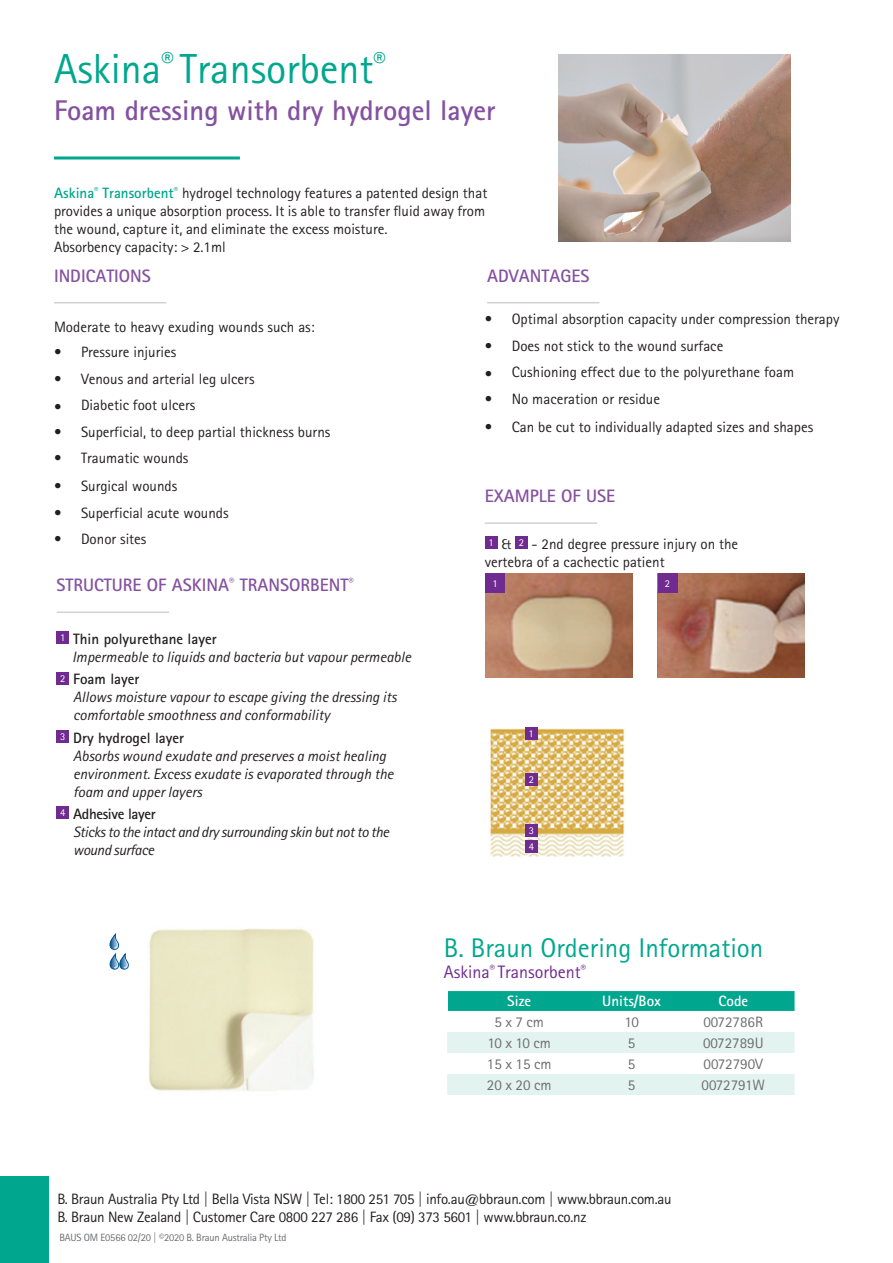
<style>
.page{position:relative;width:893px;height:1263px;background:#fff}
.page>*{position:absolute;margin:0;border:0;box-sizing:border-box;transform-origin:0 0}
.TITRE_niv_1_BLEU{font:42px "Rotis Sans Serif Pro";color:#00a78e}
.TITRE_niv_1_BLEU-2{font:700 28.5px "Rotis Sans Serif Pro";color:#8451a0}
.TITRE_niv_1_BLEU-3{font:27px "Rotis Sans Serif Pro";color:#00a78e}
.Titre_Rubrique{font:700 18px "Rotis Sans Serif Pro";color:#8451a0}
.TITRE_niv_1_BLEU-4{font:18px "Rotis Sans Serif Pro";color:#702b91}
.Texte_description{font:15px/18px "Rotis Sans Serif Pro";color:#231f20}
.txt_courant{font:italic 15px/18px "Rotis Sans Serif Pro";color:#231f20}
.Légende{font:15px "Rotis Sans Serif Pro";letter-spacing:-.02em;color:#231f20}
.txt_courant-2{font:15px/18px "Rotis Sans Serif Pro";color:#231f20}
.txt_courant-3{font:italic 15px/18px "Rotis Sans Serif Pro";letter-spacing:-.025em;color:#231f20}
.TABLEAU_texte{font:15px "Rotis Sans Serif Pro";color:#6c6d70}
.TABLEAU_titre{font:700 15px "Rotis Sans Serif Pro";color:#fff}
.Légende-2{font:10.5px "Rotis Sans Serif Pro";letter-spacing:-.02em;color:#6c6d70}
.Légende-3{font:10.5px "Rotis Sans Serif Pro";color:#fff}
.s1{font-weight:700;color:#00a78e}
.s2{font-weight:700;font-style:normal}
</style>
<div class="page">
<img style="left:658px;top:574px;width:146px;height:104px">
<hr style="left:54px;top:302px;width:112px;height:1px;background:#d1d2d4">
<hr style="left:487px;top:302px;width:112px;height:1px;background:#d1d2d4">
<hr style="left:485px;top:522px;width:112px;height:2px;background:#d1d2d4">
<img style="left:485px;top:574px;width:147px;height:104px">
<div style="left:485px;top:536px;width:12px;height:13px;background:#702b91"></div>
<div style="left:515px;top:536px;width:13px;height:13px;background:#702b91"></div>
<div style="left:658px;top:574px;width:19px;height:19px;background:#702b91"></div>
<div style="left:485px;top:574px;width:20px;height:19px;background:#702b91"></div>
<hr style="left:57px;top:611px;width:112px;height:2px;background:#d1d2d4">
<img style="left:490px;top:728px;width:135px;height:129px">
<div style="left:525px;top:727px;width:12px;height:13px;background:#702b91"></div>
<div style="left:525px;top:773px;width:13px;height:13px;background:#702b91"></div>
<div style="left:525px;top:824px;width:13px;height:13px;background:#702b91"></div>
<div style="left:525px;top:840px;width:13px;height:13px;background:#702b91"></div>
<div style="left:56px;top:631px;width:13px;height:13px;background:#702b91"></div>
<div style="left:56px;top:672px;width:13px;height:12px;background:#702b91"></div>
<div style="left:56px;top:730px;width:13px;height:13px;background:#702b91"></div>
<div style="left:56px;top:806px;width:13px;height:13px;background:#702b91"></div>
<hr style="left:54px;top:156px;width:186px;height:3px;background:#00a78e">
<svg style="left:448px;top:991px;width:347px;height:20px;background:#01a78e"></svg>
<svg style="left:447px;top:1032px;width:348px;height:63px"></svg>
<img style="left:149px;top:928px;width:165px;height:163px">
<img style="left:558px;top:54px;width:232px;height:188px">
<div style="left:0;top:1176px;width:48px;height:87px;background:#00a78e"></div>
<svg style="left:110px;top:934px;width:19px;height:35px"></svg>
<p class="TITRE_niv_1_BLEU" style="left:54px;top:44px;width:333px">Askina<sup>®</sup> Transorbent<sup>®</sup></p>
<p class="TITRE_niv_1_BLEU-2" style="left:54px;top:93px;width:443px">Foam dressing with dry hydrogel layer</p>
<p class="Texte_description" style="left:54px;top:184px;width:435px"><span class="s1">Askina</span><sup>®</sup> <span class="s1">Transorbent</span><sup>®</sup> hydrogel technology features a patented design that provides a unique absorption process. It is able to transfer fluid away from the wound, capture it, and eliminate the excess moisture.</p>
<p class="Texte_description" style="left:54px;top:238px;width:173px">Absorbency capacity: &gt; 2.1ml</p>
<p class="Titre_Rubrique" style="left:54px;top:265px;width:98px">INDICATIONS</p>
<p class="Titre_Rubrique" style="left:487px;top:265px;width:104px">ADVANTAGES</p>
<p class="Texte_description" style="left:485px;top:310px;width:356px">• Optimal absorption capacity under compression therapy</p>
<p class="Texte_description" style="left:485px;top:337px;width:240px">• Does not stick to the wound surface</p>
<p class="Texte_description" style="left:485px;top:363px;width:311px">• Cushioning effect due to the polyurethane foam</p>
<p class="Texte_description" style="left:485px;top:390px;width:177px">• No maceration or residue</p>
<p class="Texte_description" style="left:485px;top:418px;width:330px">• Can be cut to individually adapted sizes and shapes</p>
<p class="txt_courant-2" style="left:54px;top:318px;width:262px">Moderate to heavy exuding wounds such as:</p>
<p class="Texte_description" style="left:54px;top:343px;width:124px">• Pressure injuries</p>
<p class="Texte_description" style="left:54px;top:370px;width:202px">• Venous and arterial leg ulcers</p>
<p class="Texte_description" style="left:54px;top:396px;width:143px">• Diabetic foot ulcers</p>
<p class="Texte_description" style="left:54px;top:423px;width:278px">• Superficial, to deep partial thickness burns</p>
<p class="Texte_description" style="left:54px;top:449px;width:136px">• Traumatic wounds</p>
<p class="Texte_description" style="left:54px;top:477px;width:125px">• Surgical wounds</p>
<p class="Texte_description" style="left:54px;top:504px;width:176px">• Superficial acute wounds</p>
<p class="Texte_description" style="left:54px;top:530px;width:94px">• Donor sites</p>
<p class="Titre_Rubrique" style="left:485px;top:485px;width:132px">EXAMPLE OF USE</p>
<p class="Légende-3" style="left:488px;top:536px;width:7px">1</p>
<p class="txt_courant-2" style="left:501px;top:535px;width:11px">&amp;</p>
<p class="Légende-3" style="left:519px;top:536px;width:7px">2</p>
<p class="txt_courant-2" style="left:485px;top:535px;width:255px;text-indent:47px">- 2nd degree pressure injury on the vertebra of a cachectic patient</p>
<p class="Titre_Rubrique" style="left:57px;top:574px;width:299px">STRUCTURE OF ASKINA<sup>®</sup> TRANSORBENT<sup>®</sup></p>
<p class="Légende-3" style="left:492px;top:577px;width:7px">1</p>
<p class="Légende-3" style="left:665px;top:577px;width:7px">2</p>
<p class="Légende-3" style="left:60px;top:632px;width:7px">1</p>
<p class="txt_courant" style="left:72px;top:630px;width:341px"><span class="s2">Thin polyurethane layer<br></span>Impermeable to liquids and bacteria but vapour permeable</p>
<p class="Légende-3" style="left:60px;top:672px;width:7px">2</p>
<p class="txt_courant" style="left:73px;top:670px;width:325px"><span class="s2">Foam layer<br></span>Allows moisture vapour to escape giving the dressing its comfortable smoothness and conformability</p>
<p class="Légende-3" style="left:60px;top:730px;width:7px">3</p>
<p class="txt_courant" style="left:73px;top:729px;width:322px"><span class="s2">Dry hydrogel layer<br></span>Absorbs wound exudate and preserves a moist healing environment. Excess exudate is evaporated through the foam and upper layers</p>
<p class="Légende-3" style="left:60px;top:806px;width:7px">4</p>
<p class="txt_courant-3" style="left:73px;top:805px;width:318px"><span class="s2">Adhesive layer<br></span>Sticks to the intact and dry surrounding skin but not to the wound surface</p>
<p class="Légende-3" style="left:528px;top:728px;width:7px">1</p>
<p class="Légende-3" style="left:529px;top:773px;width:7px">2</p>
<p class="Légende-3" style="left:529px;top:824px;width:7px">3</p>
<p class="Légende-3" style="left:529px;top:840px;width:7px">4</p>
<p class="TITRE_niv_1_BLEU-3" style="left:444px;top:931px;width:321px">B. Braun Ordering Information</p>
<p class="TITRE_niv_1_BLEU-4" style="left:444px;top:961px;width:144px">Askina<sup>®</sup> Transorbent<sup>®</sup></p>
<p class="TABLEAU_titre" style="left:507px;top:991px;width:25px">Size</p>
<p class="TABLEAU_titre" style="left:602px;top:991px;width:60px">Units/Box</p>
<p class="TABLEAU_titre" style="left:718px;top:991px;width:31px">Code</p>
<p class="TABLEAU_texte" style="left:494px;top:1013px;width:51px">5 x 7 cm</p>
<p class="TABLEAU_texte" style="left:624px;top:1013px;width:16px">10</p>
<p class="TABLEAU_texte" style="left:703px;top:1013px;width:61px">0072786R</p>
<p class="TABLEAU_texte" style="left:487px;top:1034px;width:65px">10 x 10 cm</p>
<p class="TABLEAU_texte" style="left:628px;top:1034px;width:9px">5</p>
<p class="TABLEAU_texte" style="left:703px;top:1034px;width:62px">0072789U</p>
<p class="TABLEAU_texte" style="left:487px;top:1055px;width:66px">15 x 15 cm</p>
<p class="TABLEAU_texte" style="left:628px;top:1055px;width:9px">5</p>
<p class="TABLEAU_texte" style="left:704px;top:1055px;width:61px">0072790V</p>
<p class="TABLEAU_texte" style="left:487px;top:1076px;width:66px">20 x 20 cm</p>
<p class="TABLEAU_texte" style="left:628px;top:1076px;width:9px">5</p>
<p class="TABLEAU_texte" style="left:701px;top:1076px;width:65px">0072791W</p>
<p class="Légende" style="left:57px;top:1190px;width:616px">B. Braun Australia Pty Ltd | Bella Vista NSW | Tel: 1800 251 705 | info.au@bbraun.com | www.bbraun.com.au</p>
<p class="Légende" style="left:57px;top:1208px;width:531px">B. Braun New Zealand | Customer Care 0800 227 286 | Fax (09) 373 5601 | www.bbraun.co.nz</p>
<p class="Légende-2" style="left:60px;top:1231px;width:229px">BAUS OM E0566 02/20 | ©2020 B. Braun Australia Pty Ltd</p>
</div>
